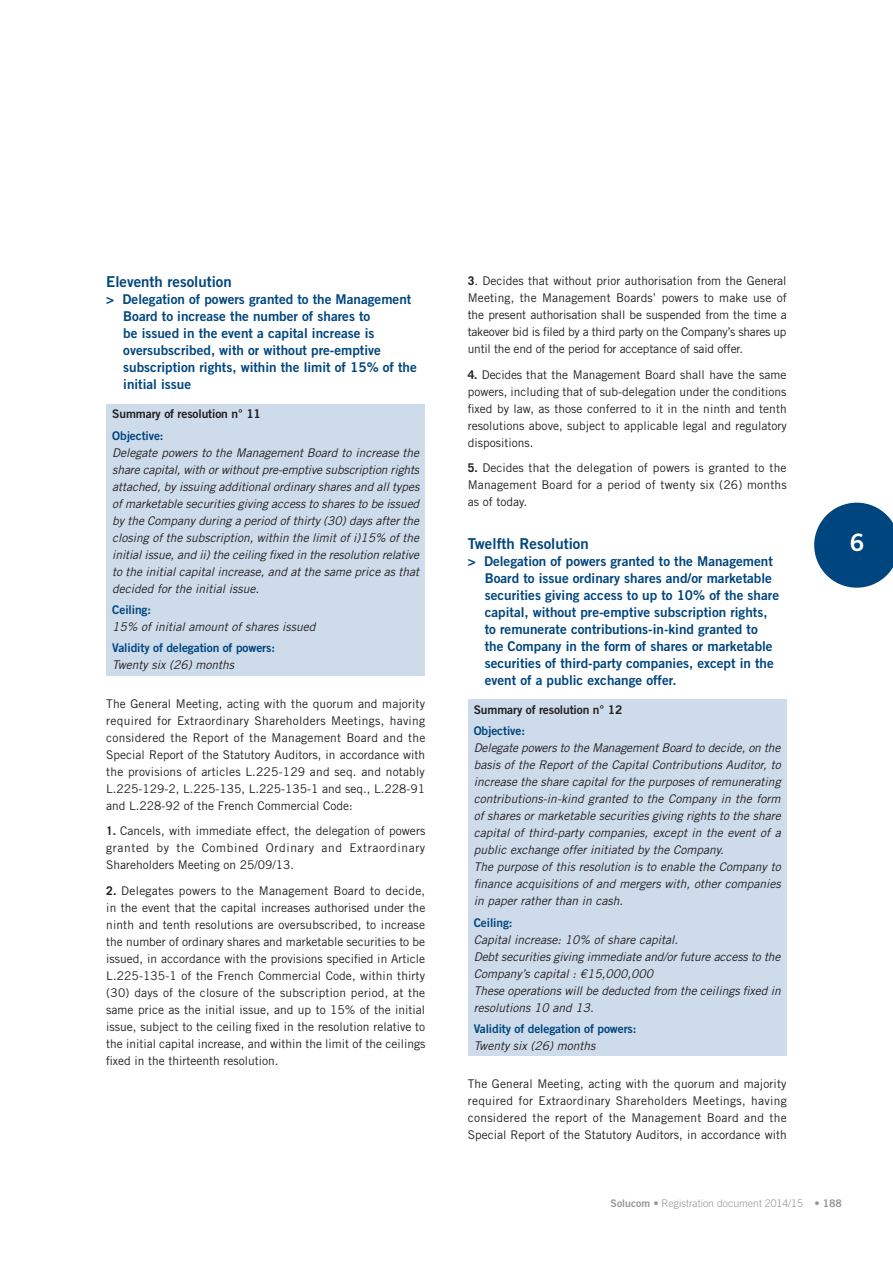
<style>
.page{position:relative;width:893px;height:1263px;background:#fff}
.page>*{position:absolute;margin:0;border:0;box-sizing:border-box;transform-origin:0 0}
.t1{font:24px "Trade Gothic LT Std Bd 2";color:#fff}
.Titre_3{font:15px "Trade Gothic LT Std Bd 2";color:#00467e}
.t2{font:13.5px/17px "Trade Gothic LT Std Bd 2";color:#00467e}
.p_copie_3{font:12px/17px "Trade Gothic LT Std";color:#231f20;text-align:justify}
.p_ital_reso{font:italic 12px/17px "Trade Gothic LT Std";color:#231f20;text-align:justify}
.p_copie_3-2{font:12px "Trade Gothic LT Std Bd 2";letter-spacing:-.01em;color:#00467e}
.p_copie_3-3{font:12px "Trade Gothic LT Std Bd 2";letter-spacing:-.01em;color:#231f20}
.t3{font:300 10.5px "Trade Gothic LT Std";color:#939598}
.s1{font-weight:700}
.s2{font-family:"Trade Gothic LT Std Bd 2";font-weight:400}
</style>
<div class="page">
<svg style="left:814px;top:503px;width:79px;height:85px"></svg>
<div style="left:106px;top:404px;width:319px;height:271px;background:#cedbeb"></div>
<div style="left:468px;top:699px;width:319px;height:357px;background:#cedbeb"></div>
<p class="Titre_3" style="left:106px;top:273px;width:127px">Eleventh resolution</p>
<p class="t2" style="left:123px;top:291px;width:295px;text-indent:-17px">&gt; Delegation of powers granted to the Management Board to increase the number of shares to<br>be issued in the event a capital increase is oversubscribed, with or without pre-emptive subscription rights, within the limit of 15% of the initial issue</p>
<p class="p_copie_3-3" style="left:112px;top:407px;width:150px">Summary of resolution n° 11</p>
<p class="p_copie_3-2" style="left:112px;top:428px;width:53px">Objective:</p>
<p class="p_ital_reso" style="left:112px;top:444px;width:309px">Delegate powers to the Management Board to increase the share capital, with or without pre-emptive subscription rights attached, by issuing additional ordinary shares and all types of marketable securities giving access to shares to be issued by the Company during a period of thirty (30) days after the closing of the subscription, within the limit of i)15% of the initial issue, and ii) the ceiling fixed in the resolution relative to the initial capital increase, and at the same price as that decided for the initial issue.</p>
<p class="p_copie_3-2" style="left:112px;top:602px;width:40px">Ceiling:</p>
<p class="p_ital_reso" style="left:112px;top:618px;width:205px">15% of initial amount of shares issued</p>
<p class="p_copie_3-2" style="left:112px;top:641px;width:164px">Validity of delegation of powers:</p>
<p class="p_ital_reso" style="left:112px;top:657px;width:123px">Twenty six (26) months</p>
<p class="p_copie_3" style="left:106px;top:695px;width:321px">The General Meeting, acting with the quorum and majority required for Extraordinary Shareholders Meetings, having considered the Report of the Management Board and the Special Report of the Statutory Auditors, in accordance with the provisions of articles L.225-129 and seq. and notably L.225-129-2, L.225-135, L.225-135-1 and seq., L.228-91 and L.228-92 of the French Commercial Code:</p>
<p class="p_copie_3" style="left:106px;top:822px;width:321px"><span class="s1">1.</span> Cancels, with immediate effect, the delegation of powers granted by the Combined Ordinary and Extraordinary Shareholders Meeting on 25/09/13.</p>
<p class="p_copie_3" style="left:106px;top:882px;width:321px"><span class="s1">2.</span> Delegates powers to the Management Board to decide, in the event that the capital increases authorised under the ninth and tenth resolutions are oversubscribed, to increase the number of ordinary shares and marketable securities to be issued, in accordance with the provisions specified in Article L.225-135-1 of the French Commercial Code, within thirty (30) days of the closure of the subscription period, at the same price as the initial issue, and up to 15% of the initial issue, subject to the ceiling fixed in the resolution relative to the initial capital increase, and within the limit of the ceilings fixed in the thirteenth resolution.</p>
<p class="p_copie_3" style="left:468px;top:272px;width:321px"><span class="s1">3</span>. Decides that without prior authorisation from the General Meeting, the Management Boards’ powers to make use of the present authorisation shall be suspended from the time a takeover bid is filed by a third party on the Company’s shares up until the end of the period for acceptance of said offer.</p>
<p class="p_copie_3" style="left:468px;top:366px;width:321px"><span class="s1">4.</span> Decides that the Management Board shall have the same powers, including that of sub-delegation under the conditions fixed by law, as those conferred to it in the ninth and tenth resolutions above, subject to applicable legal and regulatory dispositions.</p>
<p class="p_copie_3" style="left:468px;top:459px;width:320px"><span class="s1">5.</span> Decides that the delegation of powers is granted to the Management Board for a period of twenty six (26) months as of today.</p>
<p class="Titre_3" style="left:468px;top:534px;width:122px">Twelfth Resolution</p>
<p class="t2" style="left:485px;top:552px;width:296px;text-indent:-17px">&gt; Delegation of powers granted to the Management Board to issue ordinary shares and/or marketable securities giving access to up to 10% of the share capital, without pre-emptive subscription rights, to remunerate contributions-in-kind granted to the Company in the form of shares or marketable securities of third-party companies, except in the event of a public exchange offer.</p>
<p class="p_copie_3-3" style="left:474px;top:702px;width:150px">Summary of resolution n° 12</p>
<p class="p_copie_3-2" style="left:474px;top:723px;width:53px">Objective:</p>
<p class="p_ital_reso" style="left:474px;top:740px;width:308px">Delegate powers to the Management Board to decide, on the basis of the Report of the Capital Contributions Auditor, to increase the share capital for the purposes of remunerating contributions-in-kind granted to the Company in the form of shares or marketable securities giving rights to the share capital of third-party companies, except in the event of a public exchange offer initiated by the Company.</p>
<p class="p_ital_reso" style="left:474px;top:859px;width:308px">The purpose of this resolution is to enable the Company to finance acquisitions of and mergers with, other companies in paper rather than in cash.</p>
<p class="p_copie_3-2" style="left:474px;top:915px;width:40px">Ceiling:</p>
<p class="p_ital_reso" style="left:474px;top:931px;width:206px">Capital increase: 10% of share capital.</p>
<p class="p_ital_reso" style="left:474px;top:948px;width:308px">Debt securities giving immediate and/or future access to the<br>Company’s capital : €15,000,000</p>
<p class="p_ital_reso" style="left:474px;top:982px;width:308px">These operations will be deducted from the ceilings fixed in resolutions 10 and 13.</p>
<p class="p_copie_3-2" style="left:474px;top:1021px;width:164px">Validity of delegation of powers:</p>
<p class="p_ital_reso" style="left:474px;top:1037px;width:123px">Twenty six (26) months</p>
<p class="p_copie_3" style="left:468px;top:1075px;width:321px">The General Meeting, acting with the quorum and majority required for Extraordinary Shareholders Meetings, having considered the report of the Management Board and the Special Report of the Statutory Auditors, in accordance with</p>
<h1 class="t1" style="left:850px;top:528px;width:16px">6</h1>
<p class="t3" style="left:611px;top:1197px;width:233px"><span class="s2">Solucom •</span> Registration document 2014/15 • <span class="s2">188</span></p>
</div>
